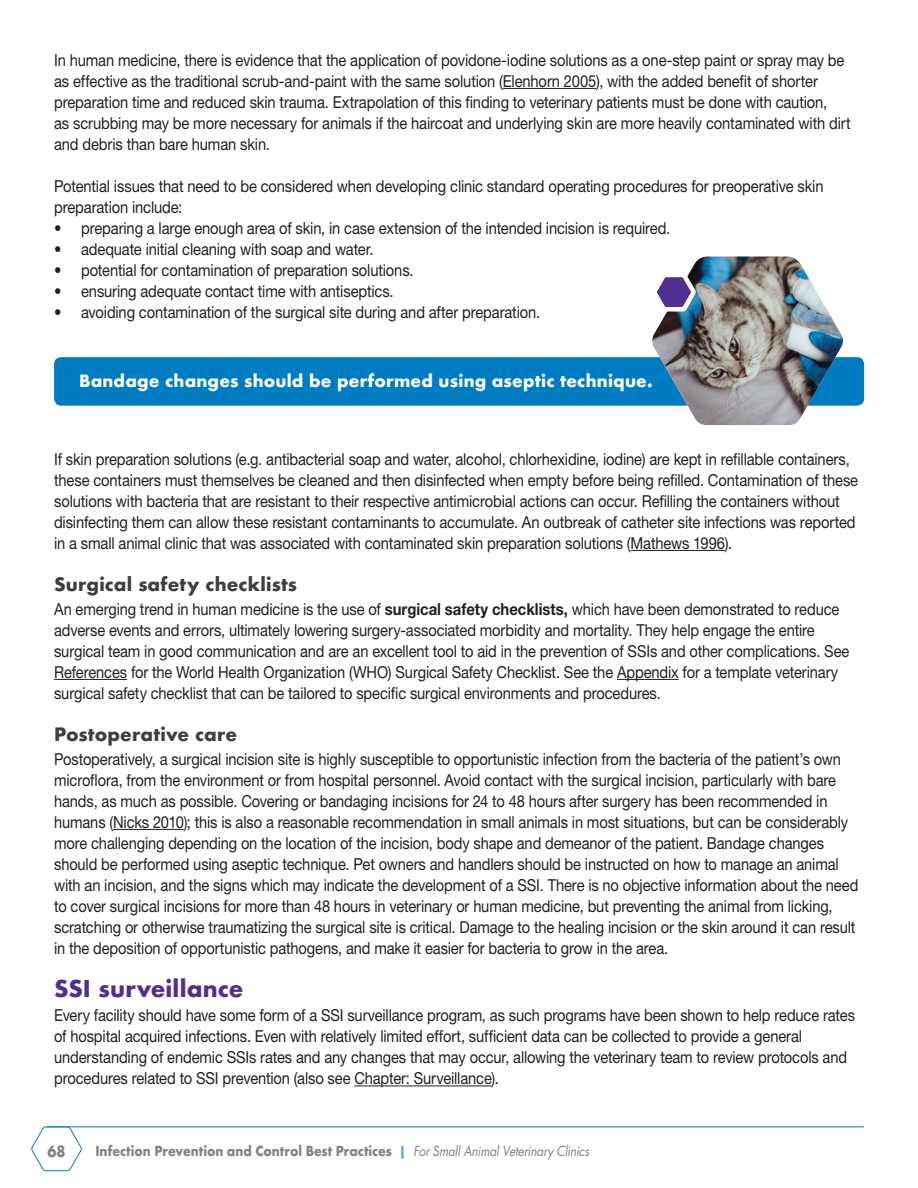
<style>
.page{position:relative;width:918px;height:1188px;background:#fff}
.page>*{position:absolute;margin:0;border:0;box-sizing:border-box;transform-origin:0 0}
.t1{font:700 22.5px "Futura";letter-spacing:.005em;color:#502e92}
.t2{font:700 18px "Futura";letter-spacing:.01em;color:#3e3e3f}
.t3{font:16.5px/21px "Helvetica Neue LT Std";letter-spacing:-.01em;color:#231f20;scale:.89 1}
.t4{font:700 16.5px "Futura";letter-spacing:.01em;color:#fff}
.t5{font:700 15px "Futura";color:#808285;scale:.89 1}
.t6{font:700 13.5px "Futura";color:#808285;scale:.89 1}
.s1{font-weight:700}
.s2{color:#73a4d6}
.s3{font-weight:400;font-style:italic}
</style>
<div class="page">
<svg style="left:31px;top:1126px;width:52px;height:46px"></svg>
<hr style="left:46px;top:1126px;width:818px;height:1px;background:#007cc2">
<hr style="left:503px;top:88px;width:93px;height:1px;background:#231f20">
<hr style="left:631px;top:550px;width:94px;height:1px;background:#231f20">
<hr style="left:54px;top:679px;width:73px;height:1px;background:#231f20">
<hr style="left:617px;top:679px;width:62px;height:1px;background:#231f20">
<hr style="left:113px;top:829px;width:71px;height:1px;background:#231f20">
<hr style="left:354px;top:1086px;width:138px;height:1px;background:#231f20">
<div style="left:54px;top:357px;width:810px;height:49px;background:#007cc2;border-radius:7px"></div>
<img style="left:648px;top:256px;width:196px;height:169px">
<p class="t3" style="left:54px;top:49px;width:897px">In human medicine, there is evidence that the application of povidone-iodine solutions as a one-step paint or spray may be as effective as the traditional scrub-and-paint with the same solution (Elenhorn 2005), with the added beneft of shorter preparation time and reduced skin trauma. Extrapolation of this fnding to veterinary patients must be done with caution,<br>as scrubbing may be more necessary for animals if the haircoat and underlying skin are more heavily contaminated with dirt and debris than bare human skin.</p>
<p class="t3" style="left:54px;top:175px;width:866px">Potential issues that need to be considered when developing clinic standard operating procedures for preoperative skin preparation include:</p>
<p class="t3" style="left:54px;top:217px;width:694px">• preparing a large enough area of skin, in case extension of the intended incision is required.</p>
<p class="t3" style="left:54px;top:238px;width:361px">• adequate initial cleaning with soap and water.</p>
<p class="t3" style="left:54px;top:259px;width:405px">• potential for contamination of preparation solutions.</p>
<p class="t3" style="left:54px;top:280px;width:383px">• ensuring adequate contact time with antiseptics.</p>
<p class="t3" style="left:54px;top:301px;width:548px">• avoiding contamination of the surgical site during and after preparation.</p>
<p class="t4" style="left:79px;top:369px;width:575px">Bandage changes should be performed using aseptic technique.</p>
<p class="t3" style="left:54px;top:448px;width:905px">If skin preparation solutions (e.g. antibacterial soap and water, alcohol, chlorhexidine, iodine) are kept in refllable containers, these containers must themselves be cleaned and then disinfected when empty before being reflled. Contamination of these solutions with bacteria that are resistant to their respective antimicrobial actions can occur. Reflling the containers without disinfecting them can allow these resistant contaminants to accumulate. An outbreak of catheter site infections was reported in a small animal clinic that was associated with contaminated skin preparation solutions (Mathews 1996).</p>
<p class="t2" style="left:54px;top:571px;width:244px">Surgical safety checklists</p>
<p class="t3" style="left:54px;top:598px;width:895px">An emerging trend in human medicine is the use of <span class="s1">surgical safety checklists,</span> which have been demonstrated to reduce adverse events and errors, ultimately lowering surgery-associated morbidity and mortality. They help engage the entire surgical team in good communication and are an excellent tool to aid in the prevention of SSIs and other complications. See References for the World Health Organization (WHO) Surgical Safety Checklist. See the Appendix for a template veterinary surgical safety checklist that can be tailored to specifc surgical environments and procedures.</p>
<p class="t2" style="left:54px;top:721px;width:185px">Postoperative care</p>
<p class="t3" style="left:54px;top:748px;width:905px">Postoperatively, a surgical incision site is highly susceptible to opportunistic infection from the bacteria of the patient’s own microfora, from the environment or from hospital personnel. Avoid contact with the surgical incision, particularly with bare hands, as much as possible. Covering or bandaging incisions for 24 to 48 hours after surgery has been recommended in humans (Nicks 2010); this is also a reasonable recommendation in small animals in most situations, but can be considerably more challenging depending on the location of the incision, body shape and demeanor of the patient. Bandage changes should be performed using aseptic technique. Pet owners and handlers should be instructed on how to manage an animal with an incision, and the signs which may indicate the development of a SSI. There is no objective information about the need to cover surgical incisions for more than 48 hours in veterinary or human medicine, but preventing the animal from licking, scratching or otherwise traumatizing the surgical site is critical. Damage to the healing incision or the skin around it can result in the deposition of opportunistic pathogens, and make it easier for bacteria to grow in the area.</p>
<p class="t1" style="left:54px;top:973px;width:191px">SSI surveillance</p>
<p class="t3" style="left:54px;top:1005px;width:901px">Every facility should have some form of a SSI surveillance program, as such programs have been shown to help reduce rates of hospital acquired infections. Even with relatively limited effort, suffcient data can be collected to provide a general understanding of endemic SSIs rates and any changes that may occur, allowing the veterinary team to review protocols and procedures related to SSI prevention (also see Chapter: Surveillance).</p>
<p class="t5" style="left:48px;top:1141px;width:22px">68</p>
<p class="t6" style="left:95px;top:1141px;width:556px">Infection Prevention and Control Best Practices <span class="s2">|</span> <span class="s3">For Small Animal Veterinary Clinics</span></p>
</div>
